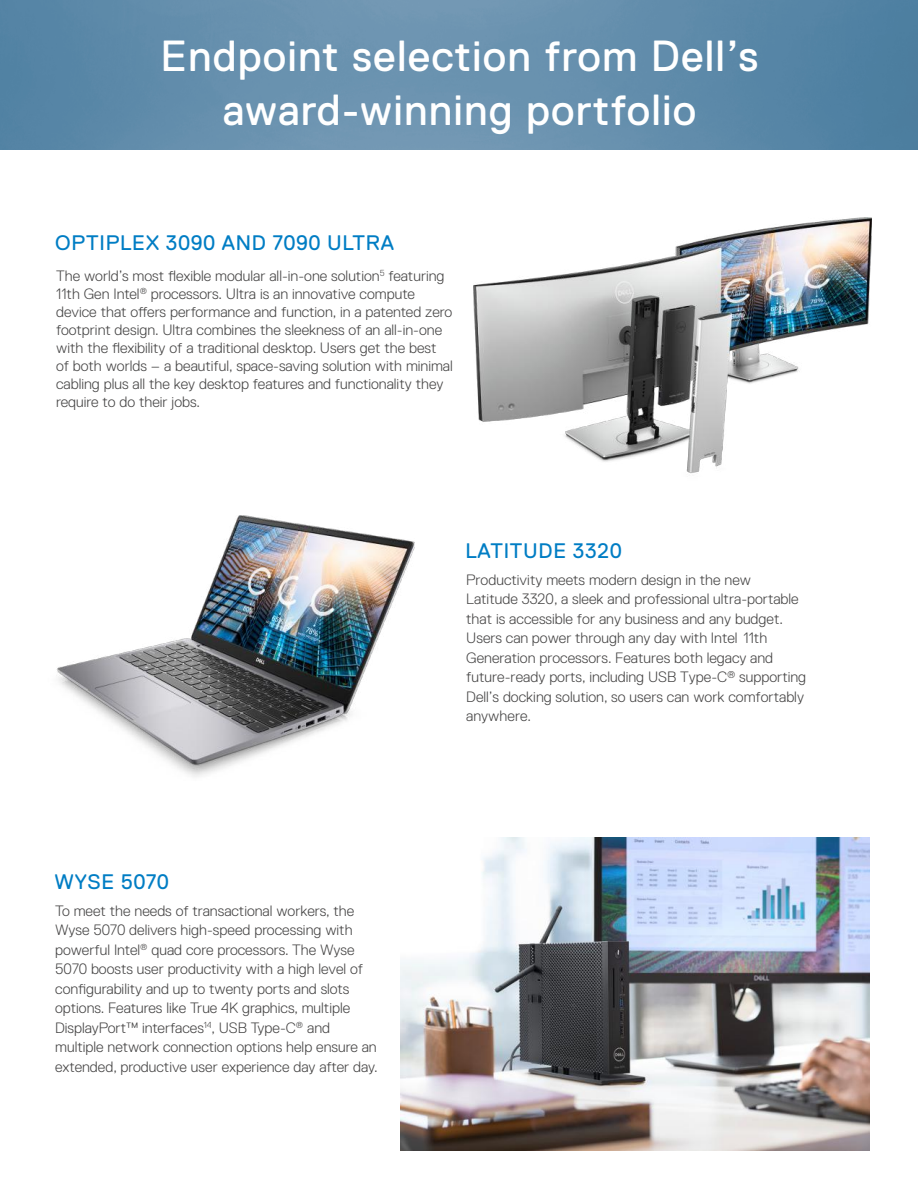
<style>
.page{position:relative;width:918px;height:1188px;background:#fff}
.page>*{position:absolute;margin:0;border:0;box-sizing:border-box;transform-origin:0 0}
.t1{font:43.5px/54px "Dell Replica";letter-spacing:.025em;color:#fff;text-align:center}
.t2{font:21px "Dell Replica";letter-spacing:.035em;color:#007dc4}
.t3{font:300 15px/19.5px "Dell Replica";color:#454444}
</style>
<div class="page">
<img style="left:0;top:0;width:918px;height:150px">
<img style="left:400px;top:837px;width:469px;height:313px">
<img style="left:56px;top:516px;width:358px;height:261px">
<img style="left:473px;top:218px;width:399px;height:256px">
<h1 class="t1" style="left:161px;top:29px;width:599px">Endpoint selection from Dell’s award-winning portfolio</h1>
<h2 class="t2" style="left:55px;top:231px;width:340px">OPTIPLEX 3090 AND 7090 ULTRA</h2>
<p class="t3" style="left:56px;top:267px;width:398px;line-height:18px">The world’s most flexible modular all-in-one solution<sup>5</sup> featuring 11th Gen Intel<sup>®</sup> processors. Ultra is an innovative compute device that offers performance and function, in a patented zero footprint design. Ultra combines the sleekness of an all-in-one with the flexibility of a traditional desktop. Users get the best of both worlds – a beautiful, space-saving solution with minimal cabling plus all the key desktop features and functionality they require to do their jobs.</p>
<h2 class="t2" style="left:466px;top:539px;width:158px">LATITUDE 3320</h2>
<p class="t3" style="left:466px;top:570px;width:341px">Productivity meets modern design in the new Latitude 3320, a sleek and professional ultra-portable that is accessible for any business and any budget.<br>Users can power through any day with Intel 11th Generation processors. Features both legacy and future-ready ports, including USB Type-C<sup>®</sup> supporting Dell’s docking solution, so users can work comfortably anywhere.</p>
<h2 class="t2" style="left:55px;top:870px;width:116px">WYSE 5070</h2>
<p class="t3" style="left:55px;top:901px;width:324px">To meet the needs of transactional workers, the Wyse 5070 delivers high-speed processing with powerful Intel<sup>®</sup> quad core processors. The Wyse 5070 boosts user productivity with a high level of configurability and up to twenty ports and slots options. Features like True 4K graphics, multiple DisplayPort™ interfaces<sup>14</sup>, USB Type-C<sup>®</sup> and multiple network connection options help ensure an extended, productive user experience day after day.</p>
</div>
